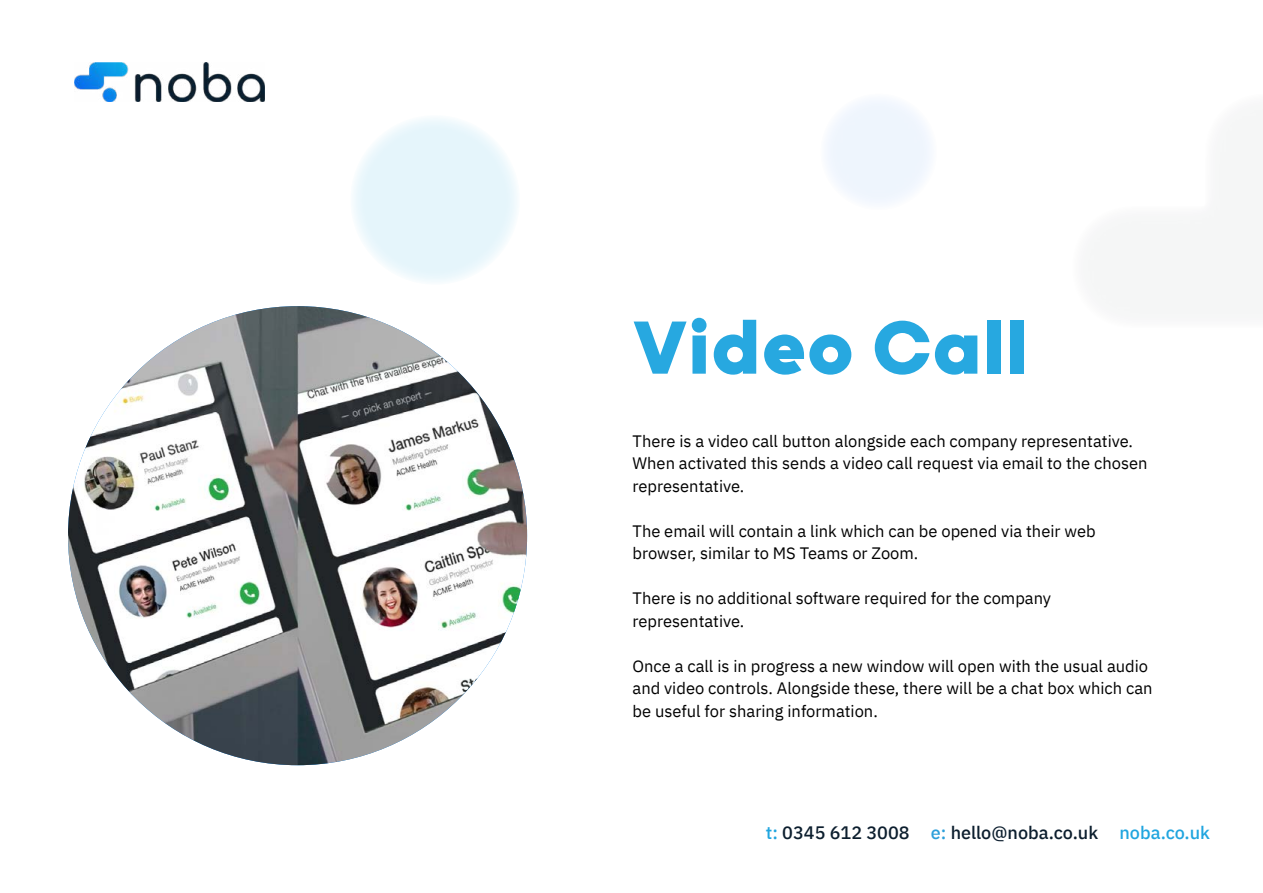
<style>
.page{position:relative;width:1263px;height:893px;background:#fff}
.page>*{position:absolute;margin:0;border:0;box-sizing:border-box;transform-origin:0 0}
.t1{font:800 90px "Grold";color:#27a8e0}
.t2{font:500 18px "IBM Plex Sans";color:#0c1e2e}
.t3{font:16.5px/22.5px "IBM Plex Sans";color:#000}
.s1{color:#20a5df}
.s2{color:#2c9fda}
</style>
<div class="page">
<img style="left:75px;top:62px;width:190px;height:40px">
<div style="left:820px;top:93px;width:117px;height:117px;background:#eff5fd;border-radius:50%"></div>
<svg style="left:350px;top:115px;width:170px;height:170px;background:#e7f6fb"></svg>
<img style="left:68px;top:306px;width:459px;height:459px;border-radius:229px">
<h1 class="t1" style="left:632px;top:293px;width:397px">Video Call</h1>
<p class="t3" style="left:632px;top:428px;width:516px">There is a video call button alongside each company representative.<br>When activated this sends a video call request via email to the chosen representative.</p>
<p class="t3" style="left:632px;top:518px;width:465px">The email will contain a link which can be opened via their web browser, similar to MS Teams or Zoom.</p>
<p class="t3" style="left:632px;top:586px;width:420px">There is no additional software required for the company representative.</p>
<p class="t3" style="left:632px;top:653px;width:521px">Once a call is in progress a new window will open with the usual audio and video controls. Alongside these, there will be a chat box which can be useful for sharing information.</p>
<p class="t2" style="left:766px;top:819px;width:446px"><span class="s1">t:</span> 0345 612 3008 <span class="s2">e:</span> hello@noba.co.uk <span class="s1">noba.co.uk</span></p>
</div>
